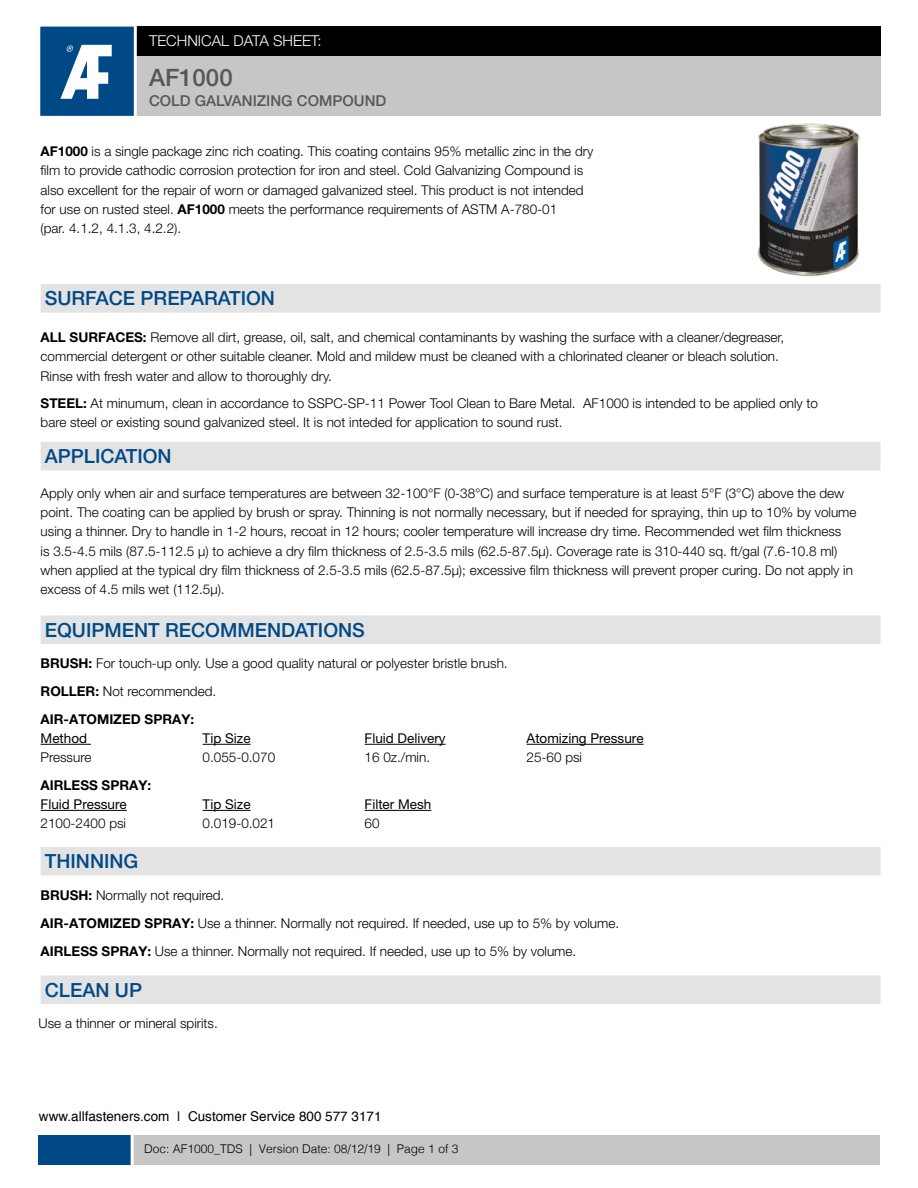
<style>
.page{position:relative;width:918px;height:1188px;background:#fff}
.page>*{position:absolute;margin:0;border:0;box-sizing:border-box;transform-origin:0 0}
.t1{font:500 24px "Helvetica Neue LT Pro";color:#575756}
.t2{font:500 19.5px "Helvetica Neue LT Pro";color:#004987}
.t3{font:500 15px "Helvetica Neue LT Pro";color:#575756}
.t4{font:300 15px "Helvetica Neue LT Pro";color:#fff}
.t5{font:300 13.5px/19.2px "Helvetica Neue LT Pro";color:#000}
.t6{font:13.5px "Helvetica Neue LT Pro";color:#000}
.t7{font:13.5px "Helvetica";color:#000}
.t8{font:700 13.5px "Helvetica Neue LT Pro";color:#000}
.t9{font:300 12px "Helvetica";color:#000}
.s1{font-weight:700}
</style>
<div class="page">
<div style="left:40px;top:27px;width:841px;height:29px;background:#000"></div>
<div style="left:40px;top:56px;width:841px;height:60px;background:#c6c6c6"></div>
<svg style="left:40px;top:26px;width:98px;height:90px"></svg>
<div style="left:39px;top:1135px;width:840px;height:30px;background:#c6c6c6"></div>
<div style="left:39px;top:1135px;width:93px;height:30px;background:#004987"></div>
<hr style="left:131px;top:1134px;width:3px;height:31px;background:#fff">
<div style="left:41px;top:284px;width:840px;height:29px;background:#e3e3e3"></div>
<div style="left:41px;top:442px;width:840px;height:28px;background:#e3e3e3"></div>
<div style="left:41px;top:615px;width:840px;height:29px;background:#e3e3e3"></div>
<div style="left:41px;top:847px;width:840px;height:28px;background:#e3e3e3"></div>
<div style="left:41px;top:975px;width:840px;height:29px;background:#e3e3e3"></div>
<img style="left:757px;top:123px;width:103px;height:154px">
<hr style="left:41px;top:744px;width:50px;height:1px;background:#000">
<hr style="left:203px;top:744px;width:48px;height:1px;background:#000">
<hr style="left:365px;top:744px;width:81px;height:1px;background:#000">
<hr style="left:527px;top:744px;width:117px;height:1px;background:#000">
<hr style="left:41px;top:810px;width:86px;height:1px;background:#000">
<hr style="left:203px;top:810px;width:48px;height:1px;background:#000">
<hr style="left:365px;top:810px;width:66px;height:1px;background:#000">
<p class="t4" style="left:149px;top:32px;width:174px">TECHNICAL DATA SHEET:</p>
<h1 class="t1" style="left:149px;top:63px;width:85px">AF1000</h1>
<p class="t3" style="left:149px;top:91px;width:239px">COLD GALVANIZING COMPOUND</p>
<p class="t5" style="left:41px;top:142px;width:554px"><span class="s1">AF1000</span> is a single package zinc rich coating. This coating contains 95% metallic zinc in the dry film to provide cathodic corrosion protection for iron and steel. Cold Galvanizing Compound is also excellent for the repair of worn or damaged galvanized steel. This product is not intended for use on rusted steel. <span class="s1">AF1000</span> meets the performance requirements of ASTM A-780-01<br>(par. 4.1.2, 4.1.3, 4.2.2).</p>
<h2 class="t2" style="left:45px;top:287px;width:232px">SURFACE PREPARATION</h2>
<p class="t5" style="left:41px;top:328px;width:745px"><span class="s1">ALL SURFACES:</span> Remove all dirt, grease, oil, salt, and chemical contaminants by washing the surface with a cleaner/degreaser, commercial detergent or other suitable cleaner. Mold and mildew must be cleaned with a chlorinated cleaner or bleach solution.<br>Rinse with fresh water and allow to thoroughly dry.</p>
<p class="t5" style="left:41px;top:394px;width:779px"><span class="s1">STEEL:</span> At minumum, clean in accordance to SSPC-SP-11 Power Tool Clean to Bare Metal. AF1000 is intended to be applied only to bare steel or existing sound galvanized steel. It is not inteded for application to sound rust.</p>
<h2 class="t2" style="left:45px;top:445px;width:128px">APPLICATION</h2>
<p class="t5" style="left:41px;top:483px;width:817px">Apply only when air and surface temperatures are between 32-100°F (0-38°C) and surface temperature is at least 5°F (3°C) above the dew point. The coating can be applied by brush or spray. Thinning is not normally necessary, but if needed for spraying, thin up to 10% by volume using a thinner. Dry to handle in 1-2 hours, recoat in 12 hours; cooler temperature will increase dry time. Recommended wet film thickness<br>is 3.5-4.5 mils (87.5-112.5 µ) to achieve a dry film thickness of 2.5-3.5 mils (62.5-87.5µ). Coverage rate is 310-440 sq. ft/gal (7.6-10.8 ml) when applied at the typical dry film thickness of 2.5-3.5 mils (62.5-87.5µ); excessive film thickness will prevent proper curing. Do not apply in excess of 4.5 mils wet (112.5µ).</p>
<h2 class="t2" style="left:45px;top:618px;width:322px">EQUIPMENT RECOMMENDATIONS</h2>
<p class="t5" style="left:41px;top:649px;width:469px;line-height:27.8px"><span class="s1">BRUSH:</span> For touch-up only. Use a good quality natural or polyester bristle brush.<br><span class="s1">ROLLER:</span> Not recommended.<br><span class="s1">AIR-ATOMIZED SPRAY:</span></p>
<p class="t6" style="left:41px;top:730px;width:48px">Method</p>
<p class="t6" style="left:203px;top:730px;width:49px">Tip Size</p>
<p class="t6" style="left:365px;top:730px;width:82px">Fluid Delivery</p>
<p class="t6" style="left:527px;top:730px;width:118px">Atomizing Pressure</p>
<p class="t5" style="left:41px;top:747px;width:52px">Pressure</p>
<p class="t5" style="left:203px;top:747px;width:74px">0.055-0.070</p>
<p class="t5" style="left:365px;top:747px;width:67px">16 0z./min.</p>
<p class="t5" style="left:527px;top:747px;width:57px">25-60 psi</p>
<p class="t8" style="left:41px;top:777px;width:112px">AIRLESS SPRAY:</p>
<p class="t6" style="left:41px;top:796px;width:88px">Fluid Pressure</p>
<p class="t6" style="left:203px;top:796px;width:49px">Tip Size</p>
<p class="t6" style="left:365px;top:796px;width:68px">Filter Mesh</p>
<p class="t5" style="left:41px;top:814px;width:87px">2100-2400 psi</p>
<p class="t5" style="left:203px;top:814px;width:74px">0.019-0.021</p>
<p class="t5" style="left:365px;top:814px;width:17px">60</p>
<h2 class="t2" style="left:45px;top:850px;width:95px">THINNING</h2>
<p class="t5" style="left:41px;top:881px;width:580px;line-height:27.8px"><span class="s1">BRUSH:</span> Normally not required.<br><span class="s1">AIR-ATOMIZED SPRAY:</span> Use a thinner. Normally not required. If needed, use up to 5% by volume.<br><span class="s1">AIRLESS SPRAY:</span> Use a thinner. Normally not required. If needed, use up to 5% by volume.</p>
<h2 class="t2" style="left:45px;top:978px;width:99px">CLEAN UP</h2>
<p class="t5" style="left:39px;top:1013px;width:181px">Use a thinner or mineral spirits.</p>
<p class="t7" style="left:39px;top:1106px;width:344px">www.allfasteners.com | Customer Service 800 577 3171</p>
<p class="t9" style="left:144px;top:1138px;width:316px">Doc: AF1000_TDS | Version Date: 08/12/19 | Page 1 of 3</p>
</div>
